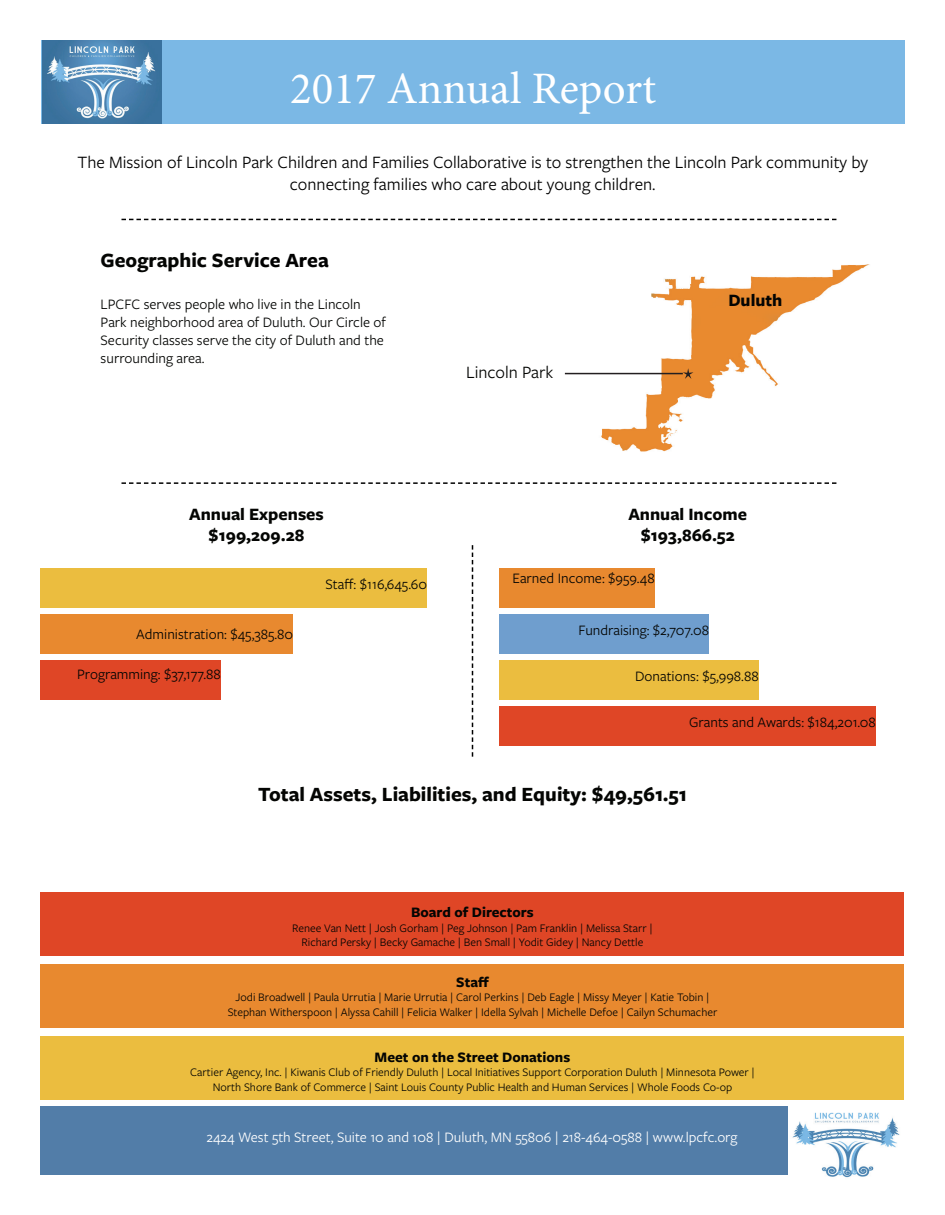
<style>
.page{position:relative;width:945px;height:1215px;background:#fff}
.page>*{position:absolute;margin:0;border:0;box-sizing:border-box;transform-origin:0 0}
.t1{font:45px "Minion Pro";color:#fff}
.t2{font:700 21px "Freight Sans Pro";color:#040503}
.t3{font:18px/21.6px "Freight Sans Pro";color:#000;text-align:center}
.t4{font:700 18px/21.6px "Freight Sans Pro";color:#040503;text-align:center}
.t5{font:18px "Freight Sans Pro";color:#040503}
.t6{font:15px/18px "Freight Sans Pro";color:#040503}
.t7{font:15px "Freight Sans Pro";color:#fff}
.t8{font:700 15px "Freight Sans Pro";color:#040503}
.t9{font:12px/14.4px "Freight Sans Pro";color:#040503;text-align:center}
.s1{color:#000}
</style>
<div class="page">
<div style="left:42px;top:40px;width:863px;height:84px;background:#7bb8e5"></div>
<img style="left:42px;top:40px;width:119px;height:84px">
<div style="left:40px;top:568px;width:387px;height:40px;background:#ebbd3f"></div>
<div style="left:500px;top:660px;width:259px;height:40px;background:#ebbd3f"></div>
<div style="left:40px;top:1106px;width:863px;height:68px;background:#527da8"></div>
<svg style="left:122px;top:482px;width:714px;height:2px"></svg>
<svg style="left:472px;top:545px;width:1px;height:212px"></svg>
<svg style="left:122px;top:219px;width:714px;height:1px"></svg>
<div style="left:500px;top:614px;width:209px;height:40px;background:#6f9ece"></div>
<div style="left:40px;top:660px;width:181px;height:40px;background:#df4626"></div>
<div style="left:500px;top:706px;width:376px;height:40px;background:#df4626"></div>
<div style="left:40px;top:614px;width:253px;height:40px;background:#e8892f"></div>
<div style="left:500px;top:568px;width:155px;height:40px;background:#e8892f"></div>
<div style="left:40px;top:892px;width:864px;height:64px;background:#df4626"></div>
<div style="left:40px;top:965px;width:864px;height:63px;background:#e8892f"></div>
<div style="left:40px;top:1037px;width:864px;height:63px;background:#ebbd3f"></div>
<img style="left:591px;top:264px;width:279px;height:188px">
<svg style="left:683px;top:368px;width:10px;height:11px"></svg>
<hr style="left:565px;top:373px;width:118px;height:1px;background:#231f20">
<img style="left:789px;top:1107px;width:114px;height:71px">
<h1 class="t1" style="left:290px;top:59px;width:368px">2017 Annual Report</h1>
<h3 class="t3" style="left:78px;top:151px;width:792px">The Mission of Lincoln Park Children and Families Collaborative is to strengthen the Lincoln Park community by connecting families who care about young children.</h3>
<h2 class="t2" style="left:101px;top:246px;width:230px">Geographic Serv<span class="s1">ice Area</span></h2>
<p class="t6" style="left:101px;top:295px;width:287px">LPCFC serves people who live in the Lincoln Park neighborhood area of Duluth. Our Circle of Security classes serve the city of Duluth and the surrounding area.</p>
<h3 class="t5" style="left:466px;top:360px;width:89px">Lincoln Park</h3>
<h3 class="t4" style="left:728px;top:288px;width:56px">Duluth</h3>
<h3 class="t4" style="left:189px;top:502px;width:136px">Annual Expenses $199,209.28</h3>
<h3 class="t4" style="left:628px;top:502px;width:120px">Annual Income $193,866.52</h3>
<p class="t6" style="left:326px;top:575px;width:103px">Staff: $116,645.60</p>
<p class="t6" style="left:512px;top:569px;width:144px">Earned Income: $959.48</p>
<p class="t6" style="left:136px;top:625px;width:158px">Administration: $45,385.80</p>
<p class="t6" style="left:578px;top:620px;width:132px">Fundraising: $2,707.08</p>
<p class="t6" style="left:77px;top:664px;width:145px">Programming: $37,177.88</p>
<p class="t6" style="left:635px;top:666px;width:125px">Donations: $5,998.88</p>
<p class="t6" style="left:689px;top:713px;width:188px">Grants and Awards: $184,201.08</p>
<h2 class="t2" style="left:258px;top:780px;width:430px">Total Assets, Liabilities, and Equity: $49,561.51</h2>
<p class="t8" style="left:411px;top:902px;width:124px">Board of Directors</p>
<p class="t9" style="left:292px;top:920px;width:362px">Renee Van Nett | Josh Gorham | Peg Johnson | Pam Franklin | Melissa Starr |<br>Richard Persky | Becky Gamache | Ben Small | Yodit Gidey | Nancy Dettle</p>
<p class="t8" style="left:456px;top:972px;width:34px">Staff</p>
<p class="t9" style="left:228px;top:990px;width:491px">Jodi Broadwell | Paula Urrutia | Marie Urrutia | Carol Perkins | Deb Eagle | Missy Meyer | Katie Tobin |<br>Stephan Witherspoon | Alyssa Cahill | Felicia Walker | Idella Sylvah | Michelle Defoe | Cailyn Schumacher</p>
<p class="t8" style="left:375px;top:1047px;width:197px">Meet on the Street Donations</p>
<p class="t9" style="left:190px;top:1065px;width:566px">Cartier Agency, Inc. | Kiwanis Club of Friendly Duluth | Local Initiatives Support Corporation Duluth | Minnesota Power |<br>North Shore Bank of Commerce | Saint Louis County Public Health and Human Services | Whole Foods Co-op</p>
<p class="t7" style="left:206px;top:1127px;width:533px">2424 West 5th Street, Suite 10 and 108 | Duluth, MN 55806 | 218-464-0588 | www.lpcfc.org</p>
</div>
